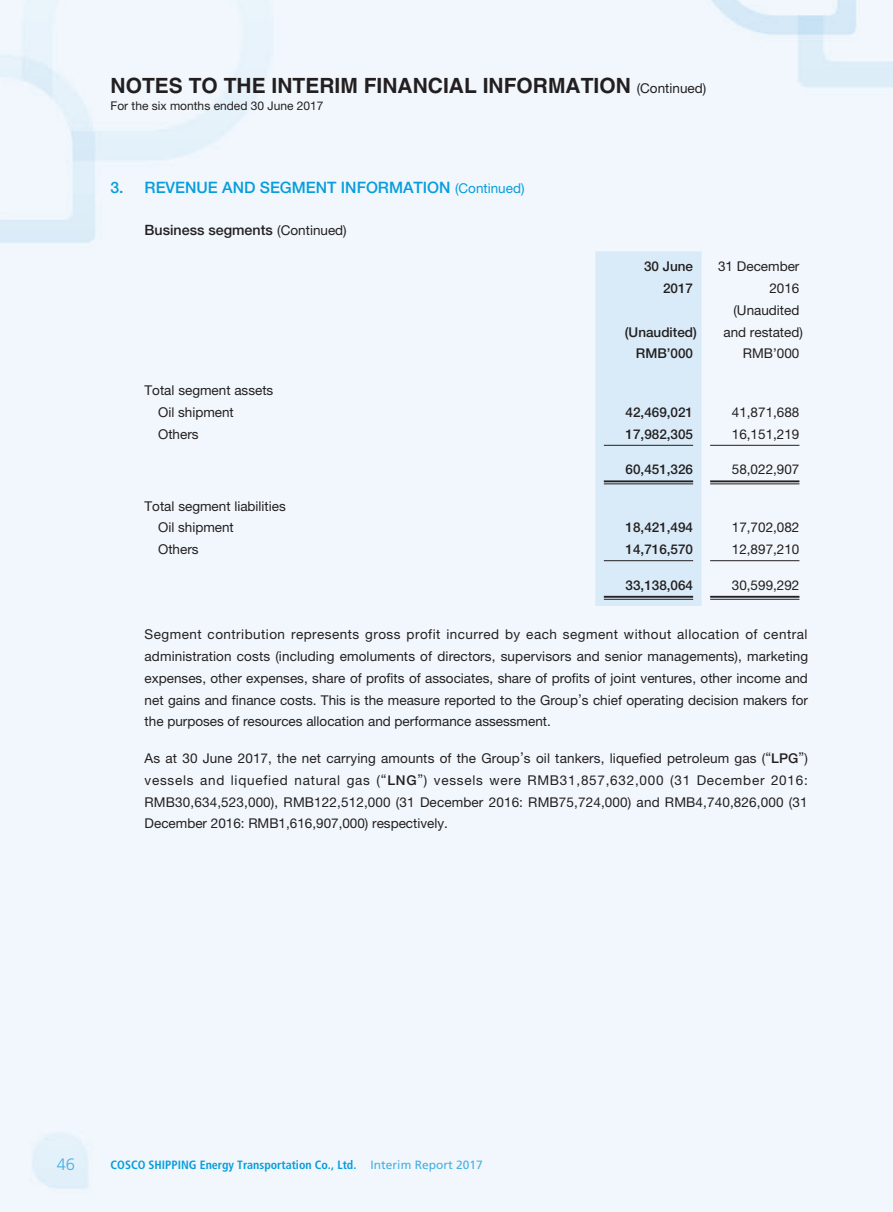
<style>
.page{position:relative;width:893px;height:1212px;background:#fff}
.page>*{position:absolute;margin:0;border:0;box-sizing:border-box;transform-origin:0 0}
.t1{font:700 21px "Helvetica LT Std";color:#231f20}
.t2{font:300 16.5px "Frutiger LT Std";color:#46afe3}
._3__標題{font:500 15.75px "Helvetica Neue LT Std";color:#069ddc}
._4__副標題{font:500 14.25px "Helvetica Neue LT Std";color:#231f20}
._1__內文{font:13.5px/21.8px "Helvetica Neue LT Std";color:#231f20;text-align:justify}
._1__內文-2{font:500 13.5px "Helvetica Neue LT Std";color:#231f20}
.t3{font:700 condensed 12px "Frutiger LT Std";color:#069ddc}
.t4{font:12px "Helvetica Neue LT Std";color:#231f20}
.s1{font-family:"Helvetica Neue LT Std";font-weight:400;font-size:13.5px}
.s2{font-weight:400;font-size:13.5px}
.s3{font-weight:500}
.s4{font-weight:400;font-stretch:normal;color:#46afe3}
</style>
<div class="page">
<div style="left:595px;top:251px;width:107px;height:355px;background:#d9ebf8"></div>
<hr style="left:604px;top:445px;width:89px;height:1px;background:#231f20">
<hr style="left:710px;top:445px;width:89px;height:1px;background:#231f20">
<hr style="left:604px;top:480px;width:89px;height:2px;background:#231f20">
<hr style="left:604px;top:483px;width:89px;height:1px;background:#231f20">
<hr style="left:710px;top:480px;width:89px;height:2px;background:#231f20">
<hr style="left:710px;top:483px;width:89px;height:1px;background:#231f20">
<hr style="left:604px;top:560px;width:89px;height:1px;background:#231f20">
<hr style="left:710px;top:560px;width:89px;height:1px;background:#231f20">
<hr style="left:604px;top:596px;width:89px;height:2px;background:#231f20">
<hr style="left:604px;top:599px;width:89px;height:1px;background:#231f20">
<hr style="left:710px;top:596px;width:89px;height:2px;background:#231f20">
<hr style="left:710px;top:599px;width:89px;height:1px;background:#231f20">
<h1 class="t1" style="left:111px;top:73px;width:597px">NOTES TO THE INTERIM FINANCIAL INFORMATION <span class="s1">(Continued)</span></h1>
<p class="t4" style="left:111px;top:98px;width:214px">For the six months ended 30 June 2017</p>
<p class="_3__標題" style="left:111px;top:178px;width:415px">3. REVENUE AND SEGMENT INFORMATION <span class="s2">(Continued)</span></p>
<p class="_4__副標題" style="left:145px;top:221px;width:204px">Business segments <span class="s2">(Continued)</span></p>
<p class="_1__內文-2" style="left:644px;top:259px;width:51px">30 June</p>
<p class="_1__內文" style="left:718px;top:256px;width:83px">31 December</p>
<p class="_1__內文-2" style="left:663px;top:280px;width:32px">2017</p>
<p class="_1__內文" style="left:769px;top:277px;width:32px">2016</p>
<p class="_1__內文-2" style="left:625px;top:324px;width:74px">(Unaudited)</p>
<p class="_1__內文" style="left:733px;top:299px;width:68px">(Unaudited</p>
<p class="_1__內文" style="left:723px;top:321px;width:81px">and restated)</p>
<p class="_1__內文-2" style="left:636px;top:346px;width:59px">RMB’000</p>
<p class="_1__內文" style="left:743px;top:343px;width:58px">RMB’000</p>
<p class="_1__內文" style="left:145px;top:379px;width:130px">Total segment assets</p>
<p class="_1__內文" style="left:158px;top:401px;width:77px">Oil shipment</p>
<p class="_1__內文-2" style="left:626px;top:404px;width:69px">42,469,021</p>
<p class="_1__內文" style="left:732px;top:401px;width:69px">41,871,688</p>
<p class="_1__內文" style="left:158px;top:423px;width:42px">Others</p>
<p class="_1__內文-2" style="left:626px;top:426px;width:69px">17,982,305</p>
<p class="_1__內文" style="left:732px;top:423px;width:69px">16,151,219</p>
<p class="_1__內文-2" style="left:626px;top:461px;width:69px">60,451,326</p>
<p class="_1__內文" style="left:732px;top:458px;width:69px">58,022,907</p>
<p class="_1__內文" style="left:145px;top:495px;width:143px">Total segment liabilities</p>
<p class="_1__內文" style="left:158px;top:516px;width:77px">Oil shipment</p>
<p class="_1__內文-2" style="left:626px;top:519px;width:69px">18,421,494</p>
<p class="_1__內文" style="left:732px;top:516px;width:69px">17,702,082</p>
<p class="_1__內文" style="left:158px;top:538px;width:42px">Others</p>
<p class="_1__內文-2" style="left:626px;top:541px;width:69px">14,716,570</p>
<p class="_1__內文" style="left:732px;top:538px;width:69px">12,897,210</p>
<p class="_1__內文-2" style="left:626px;top:577px;width:69px">33,138,064</p>
<p class="_1__內文" style="left:732px;top:574px;width:69px">30,599,292</p>
<p class="_1__內文" style="left:145px;top:623px;width:665px">Segment contribution represents gross profit incurred by each segment without allocation of central administration costs (including emoluments of directors, supervisors and senior managements), marketing expenses, other expenses, share of profits of associates, share of profits of joint ventures, other income and net gains and finance costs. This is the measure reported to the Group’s chief operating decision makers for the purposes of resources allocation and performance assessment.</p>
<p class="_1__內文" style="left:145px;top:747px;width:665px">As at 30 June 2017, the net carrying amounts of the Group’s oil tankers, liquefied petroleum gas (“<span class="s3">LPG</span>”) vessels and liquefied natural gas (“<span class="s3">LNG</span>”) vessels were RMB31,857,632,000 (31 December 2016:<br>RMB30,634,523,000), RMB122,512,000 (31 December 2016: RMB75,724,000) and RMB4,740,826,000 (31<br>December 2016: RMB1,616,907,000) respectively.</p>
<p class="t2" style="left:57px;top:1155px;width:20px">46</p>
<p class="t3" style="left:111px;top:1157px;width:374px">COSCO SHIPPING Energy Transportation Co., Ltd. <span class="s4">Interim Report 2017</span></p>
</div>
